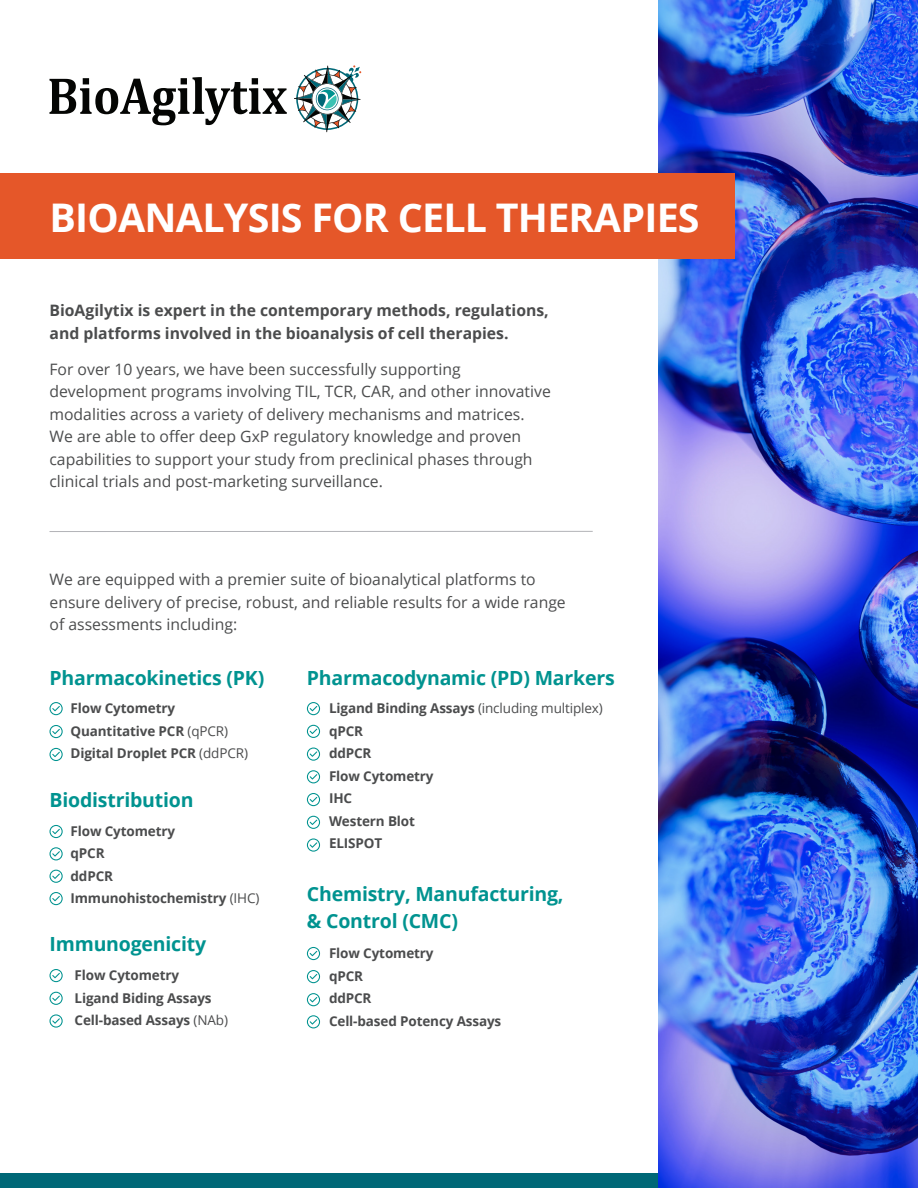
<style>
.page{position:relative;width:918px;height:1188px;background:#fff}
.page>*{position:absolute;margin:0;border:0;box-sizing:border-box;transform-origin:0 0}
.t1{font:700 39.45px "Open Sans";letter-spacing:-.02em;color:#fff}
.Sub-Header{font:700 19.5px/27px "Open Sans";letter-spacing:-.01em;color:#009390}
.t2{font:15.75px/22.5px "Open Sans";color:#4b4c4d}
.t3{font:700 15.75px/22.5px "Open Sans";color:#4b4c4d}
.t4{font:700 13.5px "Open Sans";letter-spacing:-.01em;color:#4b4c4d}
.t5{font:13.5px "Open Sans";letter-spacing:-.01em;color:#4b4c4d}
.s1{font-weight:400}
.s2{font-weight:700}
</style>
<div class="page">
<div style="left:0;top:1174px;width:918px;height:14px;background:#006877"></div>
<svg style="left:50px;top:77px;width:237px;height:48px"></svg>
<svg style="left:294px;top:65px;width:67px;height:67px"></svg>
<img style="left:659px;top:0;width:259px;height:1188px">
<svg style="left:307px;top:947px;width:13px;height:13px"></svg>
<svg style="left:307px;top:970px;width:13px;height:13px"></svg>
<svg style="left:307px;top:1015px;width:13px;height:13px"></svg>
<svg style="left:307px;top:993px;width:13px;height:13px"></svg>
<svg style="left:50px;top:702px;width:13px;height:13px"></svg>
<svg style="left:50px;top:825px;width:13px;height:13px"></svg>
<svg style="left:50px;top:725px;width:13px;height:13px"></svg>
<svg style="left:50px;top:847px;width:13px;height:13px"></svg>
<svg style="left:50px;top:748px;width:13px;height:13px"></svg>
<svg style="left:50px;top:870px;width:13px;height:13px"></svg>
<svg style="left:50px;top:892px;width:13px;height:13px"></svg>
<svg style="left:50px;top:969px;width:13px;height:13px"></svg>
<svg style="left:50px;top:992px;width:13px;height:13px"></svg>
<svg style="left:50px;top:1014px;width:13px;height:14px"></svg>
<svg style="left:307px;top:702px;width:13px;height:13px"></svg>
<svg style="left:307px;top:770px;width:13px;height:13px"></svg>
<svg style="left:307px;top:793px;width:13px;height:13px"></svg>
<svg style="left:307px;top:725px;width:13px;height:13px"></svg>
<svg style="left:307px;top:816px;width:13px;height:13px"></svg>
<svg style="left:307px;top:748px;width:13px;height:13px"></svg>
<svg style="left:307px;top:838px;width:13px;height:14px"></svg>
<hr style="left:50px;top:531px;width:543px;height:1px;background:#b2b3b7">
<div style="left:0;top:174px;width:734px;height:85px;background:#e55729"></div>
<p class="t1" style="left:50px;top:189px;width:652px">BIOANALYSIS FOR CELL THERAPIES</p>
<p class="t3" style="left:50px;top:299px;width:501px">BioAgilytix is expert in the contemporary methods, regulations, and platforms involved in the bioanalysis of cell therapies.</p>
<p class="t2" style="left:50px;top:358px;width:503px">For over 10 years, we have been successfully supporting development programs involving TIL, TCR, CAR, and other innovative modalities across a variety of delivery mechanisms and matrices.<br>We are able to offer deep GxP regulatory knowledge and proven capabilities to support your study from preclinical phases through clinical trials and post-marketing surveillance.</p>
<p class="t2" style="left:50px;top:568px;width:518px">We are equipped with a premier suite of bioanalytical platforms to ensure delivery of precise, robust, and reliable results for a wide range of assessments including:</p>
<p class="Sub-Header" style="left:50px;top:664px;width:216px">Pharmacokinetics (PK)</p>
<p class="t4" style="left:71px;top:699px;width:106px">Flow Cytometry</p>
<p class="t4" style="left:71px;top:721px;width:159px">Quantitative PCR <span class="s1">(qPCR)</span></p>
<p class="t4" style="left:71px;top:744px;width:179px">Digital Droplet PCR <span class="s1">(ddPCR)</span></p>
<p class="Sub-Header" style="left:50px;top:786px;width:146px">Biodistribution</p>
<p class="t4" style="left:71px;top:821px;width:106px">Flow Cytometry</p>
<p class="t4" style="left:71px;top:844px;width:36px">qPCR</p>
<p class="t4" style="left:71px;top:866px;width:44px">ddPCR</p>
<p class="t4" style="left:71px;top:889px;width:190px">Immunohistochemistry <span class="s1">(IHC)</span></p>
<p class="Sub-Header" style="left:50px;top:930px;width:158px">Immunogenicity</p>
<p class="t4" style="left:75px;top:966px;width:106px">Flow Cytometry</p>
<p class="t4" style="left:75px;top:988px;width:139px">Ligand Biding Assays</p>
<p class="t4" style="left:75px;top:1011px;width:155px">Cell-based Assays <span class="s1">(NAb)</span></p>
<p class="Sub-Header" style="left:307px;top:664px;width:309px">Pharmacodynamic (PD) Markers</p>
<p class="t5" style="left:329px;top:699px;width:275px"><span class="s2">Ligand Binding Assays</span> (including multiplex)</p>
<p class="t4" style="left:329px;top:721px;width:36px">qPCR</p>
<p class="t4" style="left:329px;top:744px;width:44px">ddPCR</p>
<p class="t4" style="left:329px;top:766px;width:106px">Flow Cytometry</p>
<p class="t4" style="left:329px;top:789px;width:25px">IHC</p>
<p class="t4" style="left:329px;top:811px;width:88px">Western Blot</p>
<p class="t4" style="left:329px;top:834px;width:55px">ELISPOT</p>
<p class="Sub-Header" style="left:307px;top:880px;width:258px">Chemistry, Manufacturing, &amp; Control (CMC)</p>
<p class="t4" style="left:329px;top:944px;width:106px">Flow Cytometry</p>
<p class="t4" style="left:329px;top:966px;width:36px">qPCR</p>
<p class="t4" style="left:329px;top:989px;width:44px">ddPCR</p>
<p class="t4" style="left:329px;top:1011px;width:174px">Cell-based Potency Assays</p>
</div>
